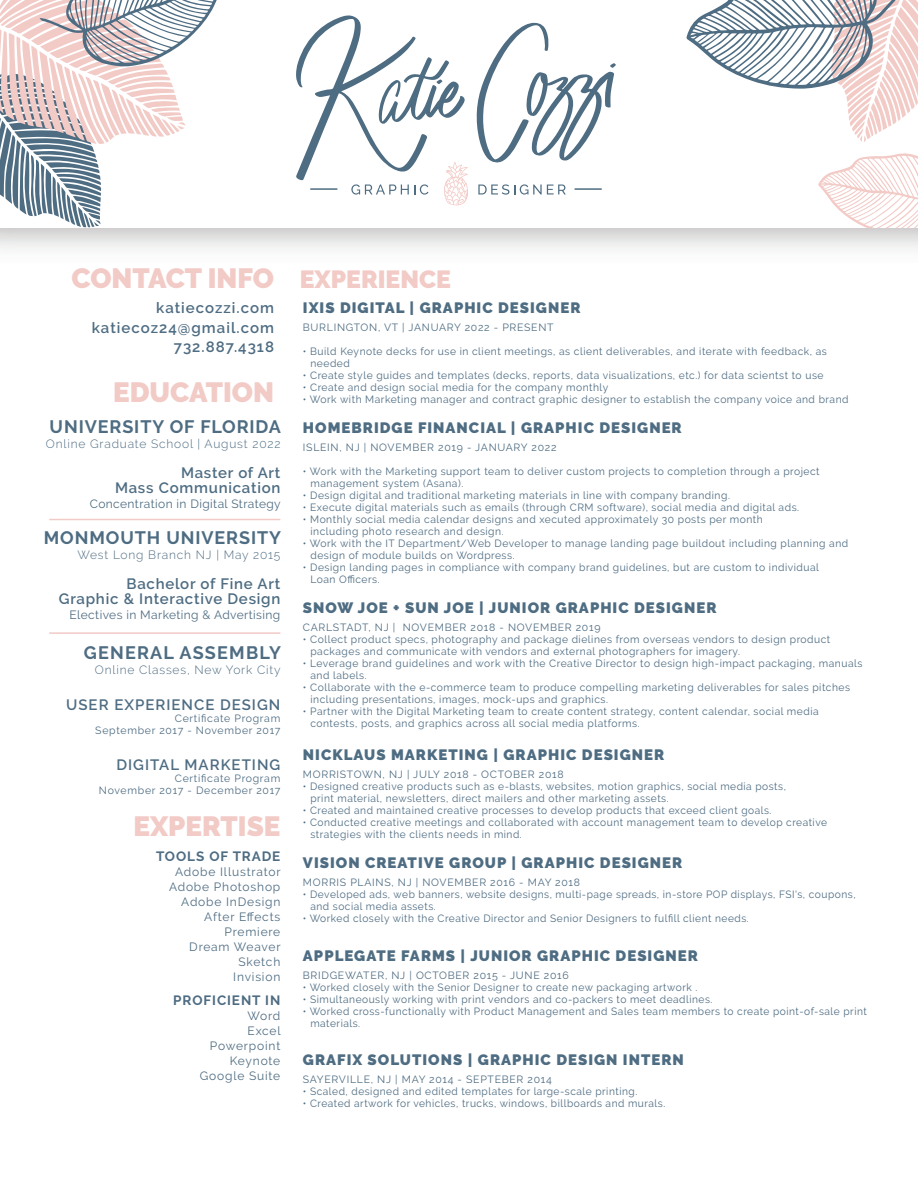
<style>
.page{position:relative;width:918px;height:1188px;background:#fff}
.page>*{position:absolute;margin:0;border:0;box-sizing:border-box;transform-origin:0 0}
.t1{font:900 27.75px "Raleway";color:#f2cac6}
.t2{font:900 24.75px "Raleway";color:#f2cac6}
.t3{font:700 18px "Raleway";letter-spacing:.05em;color:#4e6c82}
.t4{font:700 18px "Raleway";letter-spacing:.07em;color:#4e6c82}
.t5{font:900 15px "Raleway";letter-spacing:.07em;color:#4e6c82}
.t6{font:600 15px/15px "Raleway";letter-spacing:.055em;color:#4e6c82;text-align:right}
.t7{font:700 13.5px "Raleway";letter-spacing:.07em;color:#4e6c82}
.t8{font:12px/15px "Raleway";letter-spacing:.055em;color:#4e6c82;text-align:right}
.t9{font:300 12px "Raleway";letter-spacing:.07em;color:#4e6c82}
.t10{font:12px "Raleway";letter-spacing:.035em;color:#4e6c82}
.t11{font:10.5px/12px "Raleway";letter-spacing:.05em;color:#4e6c82}
.t12{font:10.5px/12px "Raleway";letter-spacing:.07em;color:#4e6c82;text-align:right}
</style>
<div class="page">
<svg style="left:686px;top:0;width:232px;height:142px"></svg>
<svg style="left:0;top:0;width:217px;height:228px"></svg>
<hr style="left:49px;top:519px;width:231px;height:1px;background:#f2cac6">
<hr style="left:49px;top:632px;width:231px;height:2px;background:#f2cac6">
<svg style="left:478px;top:184px;width:88px;height:11px"></svg>
<hr style="left:575px;top:188px;width:27px;height:2px;background:#4e6c82">
<svg style="left:296px;top:15px;width:172px;height:191px"></svg>
<svg style="left:476px;top:23px;width:140px;height:140px"></svg>
<svg style="left:818px;top:153px;width:100px;height:75px"></svg>
<h1 class="t1" style="left:72px;top:262px;width:204px">CONTACT INFO</h1>
<h3 class="t6" style="left:92px;top:298px;width:184px;line-height:19.5px">katiecozzi.com katiecoz24@gmail.com<br>732.887.4318</h3>
<h1 class="t1" style="left:113px;top:376px;width:162px">EDUCATION</h1>
<h3 class="t3" style="left:50px;top:417px;width:233px">UNIVERSITY OF FLORIDA</h3>
<p class="t9" style="left:46px;top:437px;width:236px">Online Graduate School | August 2022</p>
<h3 class="t6" style="left:115px;top:466px;width:167px">Master of Art<br>Mass Communication</h3>
<p class="t10" style="left:90px;top:497px;width:193px">Concentration in Digital Strategy</p>
<h3 class="t3" style="left:44px;top:528px;width:239px">MONMOUTH UNIVERSITY</h3>
<p class="t9" style="left:78px;top:548px;width:204px">West Long Branch NJ | May 2015</p>
<h3 class="t6" style="left:59px;top:577px;width:223px">Bachelor of Fine Art<br>Graphic &amp; Interactive Design</h3>
<p class="t10" style="left:69px;top:608px;width:212px">Electives in Marketing &amp; Advertising</p>
<h3 class="t4" style="left:84px;top:642px;width:199px">GENERAL ASSEMBLY</h3>
<p class="t9" style="left:95px;top:662px;width:187px">Online Classes, New York City</p>
<h3 class="t6" style="left:66px;top:697px;width:216px">USER EXPERIENCE DESIGN</h3>
<p class="t12" style="left:95px;top:712px;width:187px">Certificate Program<br>September 2017 - November 2017</p>
<h3 class="t6" style="left:116px;top:757px;width:166px">DIGITAL MARKETING</h3>
<p class="t12" style="left:99px;top:772px;width:183px">Certificate Program<br>November 2017 - December 2017</p>
<h1 class="t1" style="left:134px;top:810px;width:148px">EXPERTISE</h1>
<p class="t7" style="left:156px;top:848px;width:126px">TOOLS OF TRADE</p>
<p class="t8" style="left:169px;top:864px;width:113px">Adobe Illustrator<br>Adobe Photoshop<br>Adobe InDesign<br>After Effects<br>Premiere<br>Dream Weaver<br>Sketch<br>Invision</p>
<p class="t7" style="left:173px;top:993px;width:109px">PROFICIENT IN</p>
<p class="t8" style="left:200px;top:1008px;width:82px">Word<br>Excel<br>Powerpoint<br>Keynote<br>Google Suite</p>
<h2 class="t2" style="left:300px;top:265px;width:153px">EXPERIENCE</h2>
<h3 class="t5" style="left:303px;top:299px;width:279px">IXIS DIGITAL | GRAPHIC DESIGNER</h3>
<p class="t12" style="left:303px;top:322px;width:252px">BURLINGTON, VT | JANUARY 2022 - PRESENT</p>
<p class="t11" style="left:310px;top:346px;width:518px;text-indent:-8px">• Build Keynote decks for use in client meetings, as client deliverables, and iterate with feedback, as needed</p>
<p class="t11" style="left:303px;top:370px;width:522px">• Create style guides and templates (decks, reports, data visualizations, etc.) for data scientst to use</p>
<p class="t11" style="left:303px;top:382px;width:307px">• Create and design social media for the company monthly</p>
<p class="t11" style="left:303px;top:394px;width:547px">• Work with Marketing manager and contract graphic designer to establish the company voice and brand</p>
<h3 class="t5" style="left:303px;top:419px;width:380px">HOMEBRIDGE FINANCIAL | GRAPHIC DESIGNER</h3>
<p class="t12" style="left:303px;top:442px;width:255px">ISLEIN, NJ | NOVEMBER 2019 - JANUARY 2022</p>
<p class="t11" style="left:310px;top:466px;width:511px;text-indent:-8px">• Work with the Marketing support team to deliver custom projects to completion through a project management system (Asana).</p>
<p class="t11" style="left:303px;top:490px;width:429px">• Design digital and traditional marketing materials in line with company branding.</p>
<p class="t11" style="left:303px;top:502px;width:498px">• Execute digital materials such as emails (through CRM software), social media and digital ads.</p>
<p class="t11" style="left:310px;top:514px;width:454px;text-indent:-8px">• Monthly social media calendar designs and xecuted approximately 30 posts per month including photo research and design.</p>
<p class="t11" style="left:310px;top:538px;width:539px;text-indent:-8px">• Work with the IT Department/Web Developer to manage landing page buildout including planning and design of module builds on Wordpress.</p>
<p class="t11" style="left:310px;top:562px;width:510px;text-indent:-8px">• Design landing pages in compliance with company brand guidelines, but are custom to individual<br>Loan Officers.</p>
<h3 class="t5" style="left:303px;top:599px;width:415px">SNOW JOE + SUN JOE | JUNIOR GRAPHIC DESIGNER</h3>
<p class="t12" style="left:303px;top:622px;width:299px">CARLSTADT, NJ | NOVEMBER 2018 - NOVEMBER 2019</p>
<p class="t11" style="left:310px;top:634px;width:521px;text-indent:-8px">• Collect product specs, photography and package dielines from overseas vendors to design product packages and communicate with vendors and external photographers for imagery.</p>
<p class="t11" style="left:310px;top:658px;width:554px;text-indent:-8px">• Leverage brand guidelines and work with the Creative Director to design high-impact packaging, manuals and labels.</p>
<p class="t11" style="left:310px;top:682px;width:541px;text-indent:-8px">• Collaborate with the e-commerce team to produce compelling marketing deliverables for sales pitches including presentations, images, mock-ups and graphics.</p>
<p class="t11" style="left:310px;top:706px;width:510px;text-indent:-8px">• Partner with the Digital Marketing team to create content strategy, content calendar, social media contests, posts, and graphics across all social media platforms.</p>
<h3 class="t5" style="left:303px;top:746px;width:363px">NICKLAUS MARKETING | GRAPHIC DESIGNER</h3>
<p class="t12" style="left:303px;top:769px;width:262px">MORRISTOWN, NJ | JULY 2018 - OCTOBER 2018</p>
<p class="t11" style="left:310px;top:781px;width:477px;text-indent:-7px">• Designed creative products such as e-blasts, websites, motion graphics, social media posts, print material, newsletters, direct mailers and other marketing assets.</p>
<p class="t11" style="left:303px;top:805px;width:470px">• Created and maintained creative processes to develop products that exceed client goals.</p>
<p class="t11" style="left:310px;top:817px;width:518px;text-indent:-7px">• Conducted creative meetings and collaborated with account management team to develop creative strategies with the clients needs in mind.</p>
<h3 class="t5" style="left:303px;top:854px;width:381px">VISION CREATIVE GROUP | GRAPHIC DESIGNER</h3>
<p class="t12" style="left:303px;top:877px;width:279px">MORRIS PLAINS, NJ | NOVEMBER 2016 - MAY 2018</p>
<p class="t11" style="left:310px;top:889px;width:547px;text-indent:-7px">• Developed ads, web banners, website designs, multi-page spreads, in-store POP displays, FSI's, coupons, and social media assets.</p>
<p class="t11" style="left:303px;top:913px;width:447px">• Worked closely with the Creative Director and Senior Designers to fulfill client needs.</p>
<h3 class="t5" style="left:303px;top:947px;width:396px">APPLEGATE FARMS | JUNIOR GRAPHIC DESIGNER</h3>
<p class="t12" style="left:303px;top:970px;width:267px">BRIDGEWATER, NJ | OCTOBER 2015 - JUNE 2016</p>
<p class="t11" style="left:303px;top:982px;width:396px">• Worked closely with the Senior Designer to create new packaging artwork .</p>
<p class="t11" style="left:303px;top:994px;width:411px">• Simultaneously working with print vendors and co-packers to meet deadlines.</p>
<p class="t11" style="left:310px;top:1006px;width:558px;text-indent:-7px">• Worked cross-functionally with Product Management and Sales team members to create point-of-sale print materials.</p>
<h3 class="t5" style="left:303px;top:1051px;width:382px">GRAFIX SOLUTIONS | GRAPHIC DESIGN INTERN</h3>
<p class="t12" style="left:303px;top:1073px;width:250px">SAYERVILLE, NJ | MAY 2014 - SEPTEBER 2014</p>
<p class="t11" style="left:303px;top:1085px;width:336px">• Scaled, designed and edited templates for large-scale printing.</p>
<p class="t11" style="left:303px;top:1097px;width:364px">• Created artwork for vehicles, trucks, windows, billboards and murals.</p>
</div>
